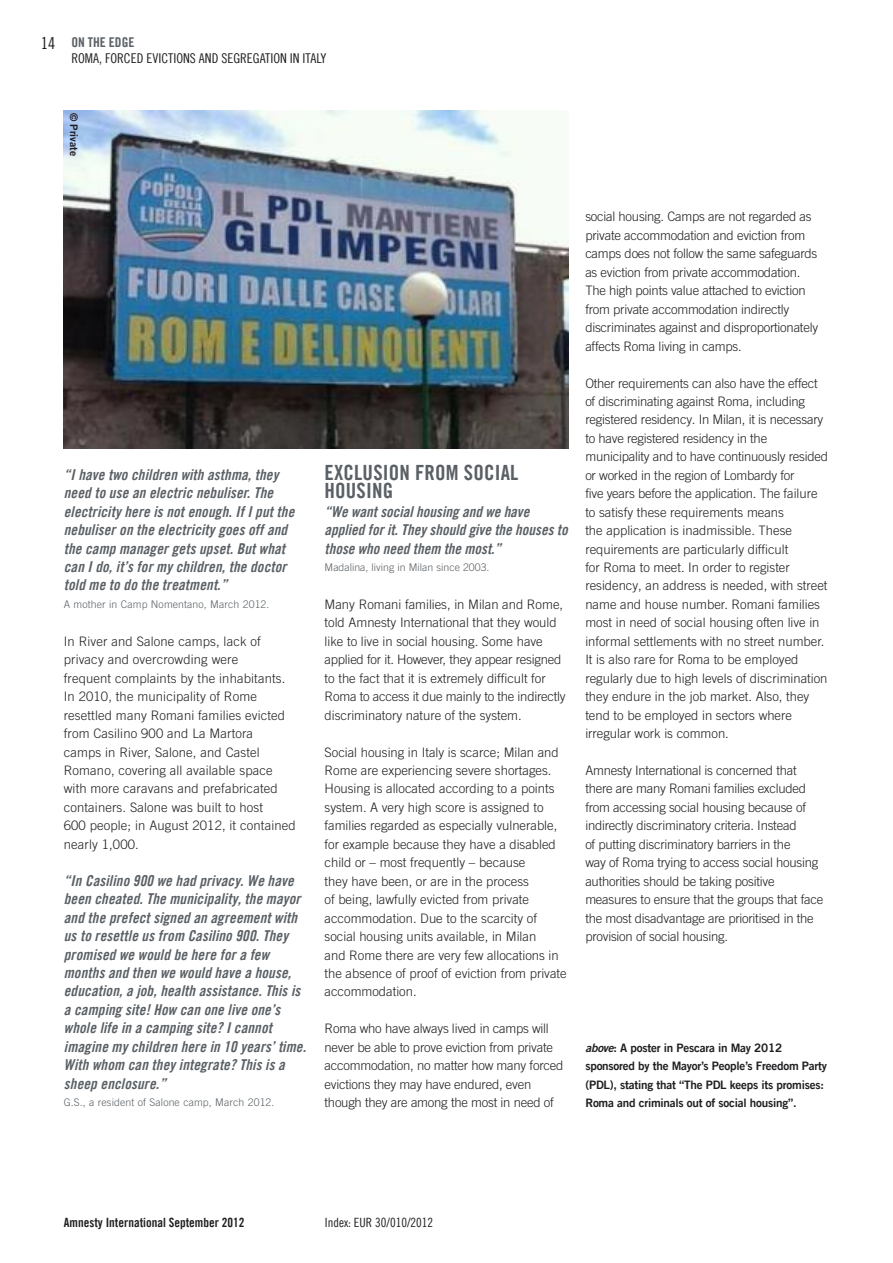
<style>
.page{position:relative;width:893px;height:1263px;background:#fff}
.page>*{position:absolute;margin:0;border:0;box-sizing:border-box;transform-origin:0 0}
.t1{font:21px/18.5px "Amnesty Trade Gothic Bd Cn 20";letter-spacing:.01em;color:#5a6065}
.t2{font:16.5px "Amnesty Trade Gothic Cn 18";color:#201e21}
.t3{font:15px/18.5px "Amnesty Trade Gothic Bd Cn 20 Ob";letter-spacing:.01em;color:#5a6065}
.t4{font:13.5px "Amnesty Trade Gothic Cn 18";color:#201e21}
.t5{font:13.5px "Amnesty Trade Gothic Bd Cn 20";color:#5a6065}
.t6{font:300 13.05px/18.5px "Amnesty Trade Gothic";color:#201e21}
.t7{font:12.75px "Amnesty Trade Gothic Bd Cn 20";color:#201e21}
.t8{font:12.75px "Amnesty Trade Gothic Cn 18";color:#201e21}
.t9{font:11.7px/18.5px "Amnesty Trade Gothic Bd 2";letter-spacing:-.02em;color:#201e21}
.t10{font:300 10.5px "Amnesty Trade Gothic";letter-spacing:.01em;color:#5a6065}
.t11{font:10.5px "Amnesty Trade Gothic Bd 2";color:#201e21}
.s1{font-family:"Amnesty Trade Gothic Bd 2 Obl"}
</style>
<div class="page">
<img style="left:64px;top:111px;width:504px;height:338px">
<p class="t2" style="left:41px;top:33px;width:16px">14</p>
<p class="t5" style="left:71px;top:33px;width:64px">ON THE EDGE</p>
<p class="t4" style="left:71px;top:50px;width:257px">ROMA, FORCED EVICTIONS AND SEGREGATION IN ITALY</p>
<p class="t11" style="left:80px;top:113px;width:45px;rotate:90deg">© Private</p>
<p class="t3" style="left:64px;top:465px;width:232px">“I have two children with asthma, they need to use an electric nebuliser. The electricity here is not enough. If I put the nebuliser on the electricity goes off and the camp manager gets upset. But what can I do, it’s for my children, the doctor told me to do the treatment.”</p>
<p class="t10" style="left:64px;top:598px;width:207px">A mother in Camp Nomentano, March 2012.</p>
<p class="t6" style="left:64px;top:632px;width:233px">In River and Salone camps, lack of privacy and overcrowding were<br>frequent complaints by the inhabitants.<br>In 2010, the municipality of Rome resettled many Romani families evicted from Casilino 900 and La Martora<br>camps in River, Salone, and Castel Romano, covering all available space with more caravans and prefabricated containers. Salone was built to host<br>600 people; in August 2012, it contained nearly 1,000.</p>
<p class="t3" style="left:64px;top:871px;width:244px">“In Casilino 900 we had privacy. We have been cheated. The municipality, the mayor and the prefect signed an agreement with us to resettle us from Casilino 900. They promised we would be here for a few months and then we would have a house, education, a job, health assistance. This is a camping site! How can one live one’s whole life in a camping site? I cannot imagine my children here in 10 years’ time.<br>With whom can they integrate? This is a sheep enclosure.”</p>
<p class="t10" style="left:64px;top:1096px;width:212px">G.S., a resident of Salone camp, March 2012.</p>
<h1 class="t1" style="left:325px;top:463px;width:195px">EXCLUSION FROM SOCIAL<br>HOUSING</h1>
<p class="t3" style="left:325px;top:502px;width:245px">“We want social housing and we have applied for it. They should give the houses to those who need them the most.”</p>
<p class="t10" style="left:325px;top:561px;width:166px">Madalina, living in Milan since 2003.</p>
<p class="t6" style="left:325px;top:595px;width:243px">Many Romani families, in Milan and Rome, told Amnesty International that they would like to live in social housing. Some have applied for it. However, they appear resigned to the fact that it is extremely difficult for Roma to access it due mainly to the indirectly discriminatory nature of the system.</p>
<p class="t6" style="left:325px;top:742px;width:244px">Social housing in Italy is scarce; Milan and Rome are experiencing severe shortages.<br>Housing is allocated according to a points system. A very high score is assigned to families regarded as especially vulnerable, for example because they have a disabled child or – most frequently – because<br>they have been, or are in the process<br>of being, lawfully evicted from private accommodation. Due to the scarcity of social housing units available, in Milan<br>and Rome there are very few allocations in the absence of proof of eviction from private accommodation.</p>
<p class="t6" style="left:325px;top:1019px;width:240px">Roma who have always lived in camps will never be able to prove eviction from private accommodation, no matter how many forced evictions they may have endured, even though they are among the most in need of</p>
<p class="t6" style="left:585px;top:207px;width:234px">social housing. Camps are not regarded as private accommodation and eviction from camps does not follow the same safeguards as eviction from private accommodation.<br>The high points value attached to eviction from private accommodation indirectly discriminates against and disproportionately affects Roma living in camps.</p>
<p class="t6" style="left:585px;top:373px;width:244px">Other requirements can also have the effect of discriminating against Roma, including registered residency. In Milan, it is necessary to have registered residency in the municipality and to have continuously resided or worked in the region of Lombardy for<br>five years before the application. The failure to satisfy these requirements means<br>the application is inadmissible. These requirements are particularly difficult<br>for Roma to meet. In order to register residency, an address is needed, with street name and house number. Romani families most in need of social housing often live in informal settlements with no street number.<br>It is also rare for Roma to be employed regularly due to high levels of discrimination they endure in the job market. Also, they tend to be employed in sectors where irregular work is common.</p>
<p class="t6" style="left:585px;top:761px;width:239px">Amnesty International is concerned that there are many Romani families excluded from accessing social housing because of indirectly discriminatory criteria. Instead<br>of putting discriminatory barriers in the<br>way of Roma trying to access social housing authorities should be taking positive measures to ensure that the groups that face the most disadvantage are prioritised in the provision of social housing.</p>
<p class="t9" style="left:585px;top:1038px;width:243px"><span class="s1">above</span>: A poster in Pescara in May 2012 sponsored by the Mayor’s People’s Freedom Party (PDL), stating that “The PDL keeps its promises:<br>Roma and criminals out of social housing”.</p>
<p class="t7" style="left:64px;top:1214px;width:182px">AMNESTY INTERNATIONAL SEPTEMBER 2012</p>
<p class="t8" style="left:325px;top:1214px;width:110px">INDEX: EUR 30/010/2012</p>
</div>
